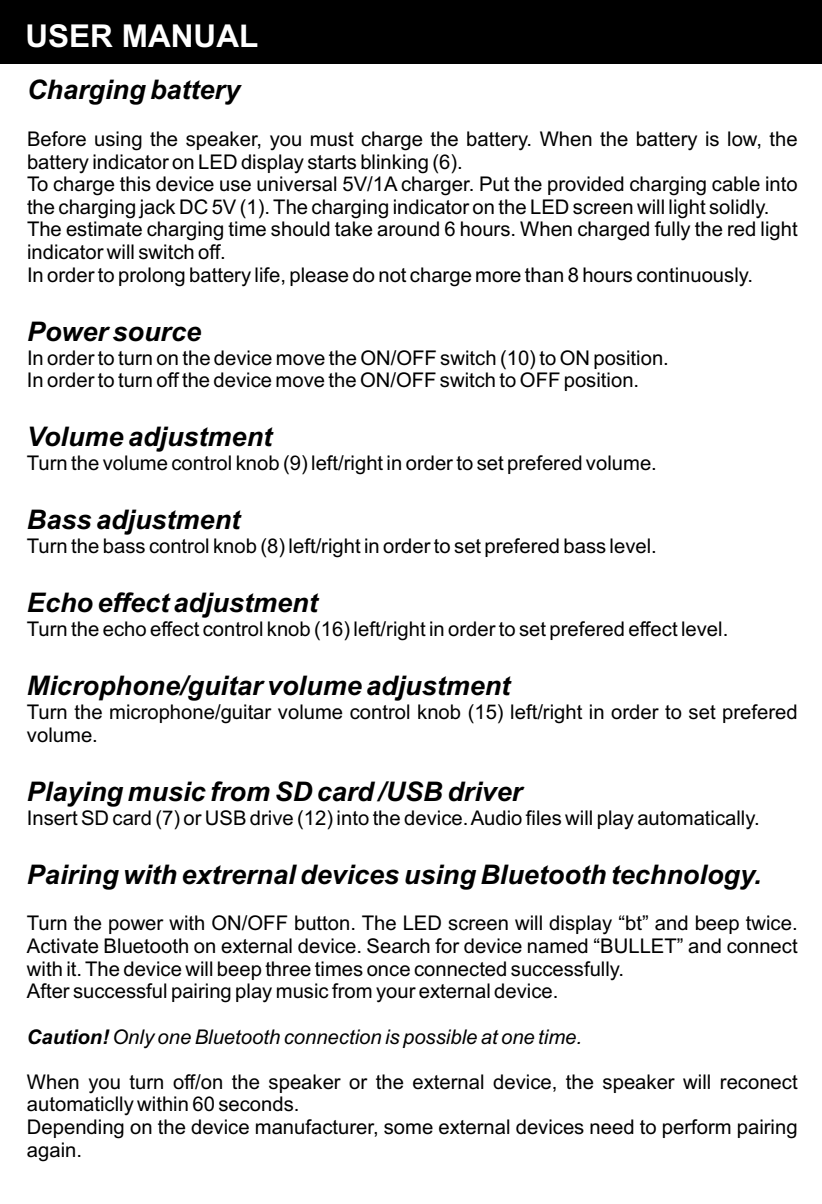
<style>
.page{position:relative;width:822px;height:1204px;background:#fff}
.page>*{position:absolute;margin:0;border:0;box-sizing:border-box;transform-origin:0 0}
.t1{font:700 31.5px "Arial";color:#fff}
.t2{font:italic 700 27px "Arial";color:#000}
.t3{font:20.25px/22.7px "Arial";color:#000}
.t4{font:italic 20.25px "Arial";color:#000}
.s1{font-weight:700}
</style>
<div class="page">
<div style="left:0;top:0;width:821px;height:64px;background:#000"></div>
<h1 class="t1" style="left:26px;top:24px;width:234px">USER MANUAL</h1>
<h2 class="t2" style="left:27px;top:80px;width:215px">Charging battery</h2>
<p class="t3" style="left:27px;top:129px;width:772px">Before using the speaker, you must charge the battery. When the battery is low, the battery indicator on LED display starts blinking (6).<br>To charge this device use universal 5V/1A charger. Put the provided charging cable into the charging jack DC 5V (1). The charging indicator on the LED screen will light solidly.<br>The estimate charging time should take around 6 hours. When charged fully the red light indicator will switch off.<br>In order to prolong battery life, please do not charge more than 8 hours continuously.</p>
<h2 class="t2" style="left:27px;top:321px;width:176px">Power source</h2>
<p class="t3" style="left:27px;top:348px;width:643px">In order to turn on the device move the ON/OFF switch (10) to ON position.<br>In order to turn off the device move the ON/OFF switch to OFF position.</p>
<h2 class="t2" style="left:27px;top:426px;width:247px">Volume adjustment</h2>
<p class="t3" style="left:27px;top:454px;width:631px">Turn the volume control knob (9) left/right in order to set prefered volume.</p>
<h2 class="t2" style="left:27px;top:509px;width:215px">Bass adjustment</h2>
<p class="t3" style="left:27px;top:537px;width:631px">Turn the bass control knob (8) left/right in order to set prefered bass level.</p>
<h2 class="t2" style="left:27px;top:592px;width:292px">Echo effect adjustment</h2>
<p class="t3" style="left:27px;top:619px;width:702px">Turn the echo effect control knob (16) left/right in order to set prefered effect level.</p>
<h2 class="t2" style="left:27px;top:675px;width:485px">Microphone/guitar volume adjustment</h2>
<p class="t3" style="left:27px;top:702px;width:772px">Turn the microphone/guitar volume control knob (15) left/right in order to set prefered volume.</p>
<h2 class="t2" style="left:27px;top:781px;width:497px">Playing music from SD card /USB driver</h2>
<p class="t3" style="left:27px;top:808px;width:734px">Insert SD card (7) or USB drive (12) into the device. Audio files will play automatically.</p>
<h2 class="t2" style="left:27px;top:864px;width:736px">Pairing with extrernal devices using Bluetooth technology.</h2>
<p class="t3" style="left:27px;top:914px;width:772px">Turn the power with ON/OFF button. The LED screen will display “bt” and beep twice.<br>Activate Bluetooth on external device. Search for device named “BULLET” and connect with it. The device will beep three times once connected successfully.<br>After successful pairing play music from your external device.</p>
<p class="t4" style="left:27px;top:1029px;width:556px"><span class="s1">Caution!</span> Only one Bluetooth connection is possible at one time.</p>
<p class="t3" style="left:27px;top:1072px;width:772px">When you turn off/on the speaker or the external device, the speaker will reconect automaticlly within 60 seconds.<br>Depending on the device manufacturer, some external devices need to perform pairing again.</p>
</div>
